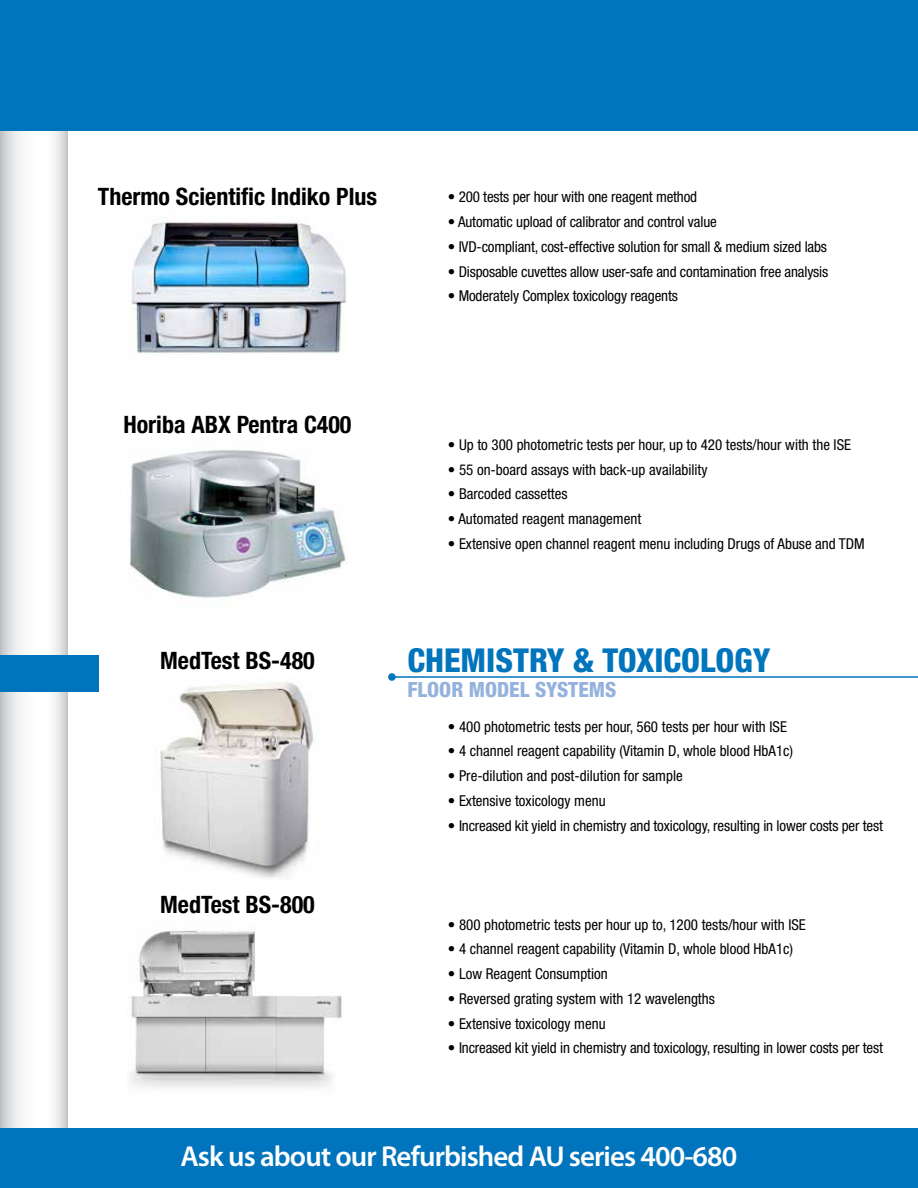
<style>
.page{position:relative;width:918px;height:1188px;background:#fff}
.page>*{position:absolute;margin:0;border:0;box-sizing:border-box;transform-origin:0 0}
.t1{font:800 condensed 33px "Helvetica Neue";color:#0074bc}
.t2{font:600 28.95px "Myriad Pro";letter-spacing:-.03em;color:#fff}
.t3{font:700 condensed 24px "Helvetica Neue";color:#000}
.t4{font:800 condensed 21px "Helvetica Neue";color:#95b1dd}
.t5{font:condensed 15px "Helvetica Neue";color:#000}
</style>
<div class="page">
<svg style="left:0;top:131px;width:68px;height:997px"></svg>
<div style="left:0;top:655px;width:99px;height:36px;background:#0074bc"></div>
<hr style="left:392px;top:676px;width:526px;height:2px;background:#0074bc">
<div style="left:388px;top:673px;width:8px;height:8px;background:#0074bc;border-radius:50%"></div>
<img style="left:131px;top:217px;width:215px;height:138px">
<img style="left:130px;top:450px;width:216px;height:148px">
<img style="left:160px;top:682px;width:156px;height:196px">
<img style="left:130px;top:926px;width:212px;height:162px">
<div style="left:0;top:1128px;width:918px;height:60px;background:#0074bc"></div>
<div style="left:0;top:0;width:918px;height:131px;background:#0074bc"></div>
<h3 class="t3" style="left:98px;top:182px;width:281px">Thermo Scientific Indiko Plus</h3>
<p class="t5" style="left:448px;top:188px;width:251px">• 200 tests per hour with one reagent method</p>
<p class="t5" style="left:448px;top:213px;width:270px">• Automatic upload of calibrator and control value</p>
<p class="t5" style="left:448px;top:238px;width:381px">• IVD-compliant, cost-effective solution for small &amp; medium sized labs</p>
<p class="t5" style="left:448px;top:263px;width:382px">• Disposable cuvettes allow user-safe and contamination free analysis</p>
<p class="t5" style="left:448px;top:287px;width:231px">• Moderately Complex toxicology reagents</p>
<h3 class="t3" style="left:123px;top:410px;width:230px">Horiba ABX Pentra C400</h3>
<h3 class="t3" style="left:160px;top:646px;width:156px">MedTest BS-480</h3>
<h3 class="t3" style="left:160px;top:890px;width:156px">MedTest BS-800</h3>
<p class="t5" style="left:448px;top:436px;width:405px">• Up to 300 photometric tests per hour, up to 420 tests/hour with the ISE</p>
<p class="t5" style="left:448px;top:461px;width:261px">• 55 on-board assays with back-up availability</p>
<p class="t5" style="left:448px;top:485px;width:121px">• Barcoded cassettes</p>
<p class="t5" style="left:448px;top:510px;width:195px">• Automated reagent management</p>
<p class="t5" style="left:448px;top:535px;width:418px">• Extensive open channel reagent menu including Drugs of Abuse and TDM</p>
<h1 class="t1" style="left:407px;top:640px;width:365px">CHEMISTRY &amp; TOXICOLOGY</h1>
<h3 class="t4" style="left:407px;top:676px;width:211px">FLOOR MODEL SYSTEMS</h3>
<p class="t5" style="left:448px;top:718px;width:341px">• 400 photometric tests per hour, 560 tests per hour with ISE</p>
<p class="t5" style="left:448px;top:742px;width:347px">• 4 channel reagent capability (Vitamin D, whole blood HbA1c)</p>
<p class="t5" style="left:448px;top:767px;width:236px">• Pre-dilution and post-dilution for sample</p>
<p class="t5" style="left:448px;top:792px;width:159px">• Extensive toxicology menu</p>
<p class="t5" style="left:448px;top:817px;width:436px">• Increased kit yield in chemistry and toxicology, resulting in lower costs per test</p>
<p class="t5" style="left:448px;top:916px;width:359px">• 800 photometric tests per hour up to, 1200 tests/hour with ISE</p>
<p class="t5" style="left:448px;top:940px;width:347px">• 4 channel reagent capability (Vitamin D, whole blood HbA1c)</p>
<p class="t5" style="left:448px;top:965px;width:161px">• Low Reagent Consumption</p>
<p class="t5" style="left:448px;top:990px;width:268px">• Reversed grating system with 12 wavelengths</p>
<p class="t5" style="left:448px;top:1015px;width:159px">• Extensive toxicology menu</p>
<p class="t5" style="left:448px;top:1039px;width:436px">• Increased kit yield in chemistry and toxicology, resulting in lower costs per test</p>
<h2 class="t2" style="left:181px;top:1140px;width:558px">Ask us about our Refurbished AU series 400-680</h2>
</div>
